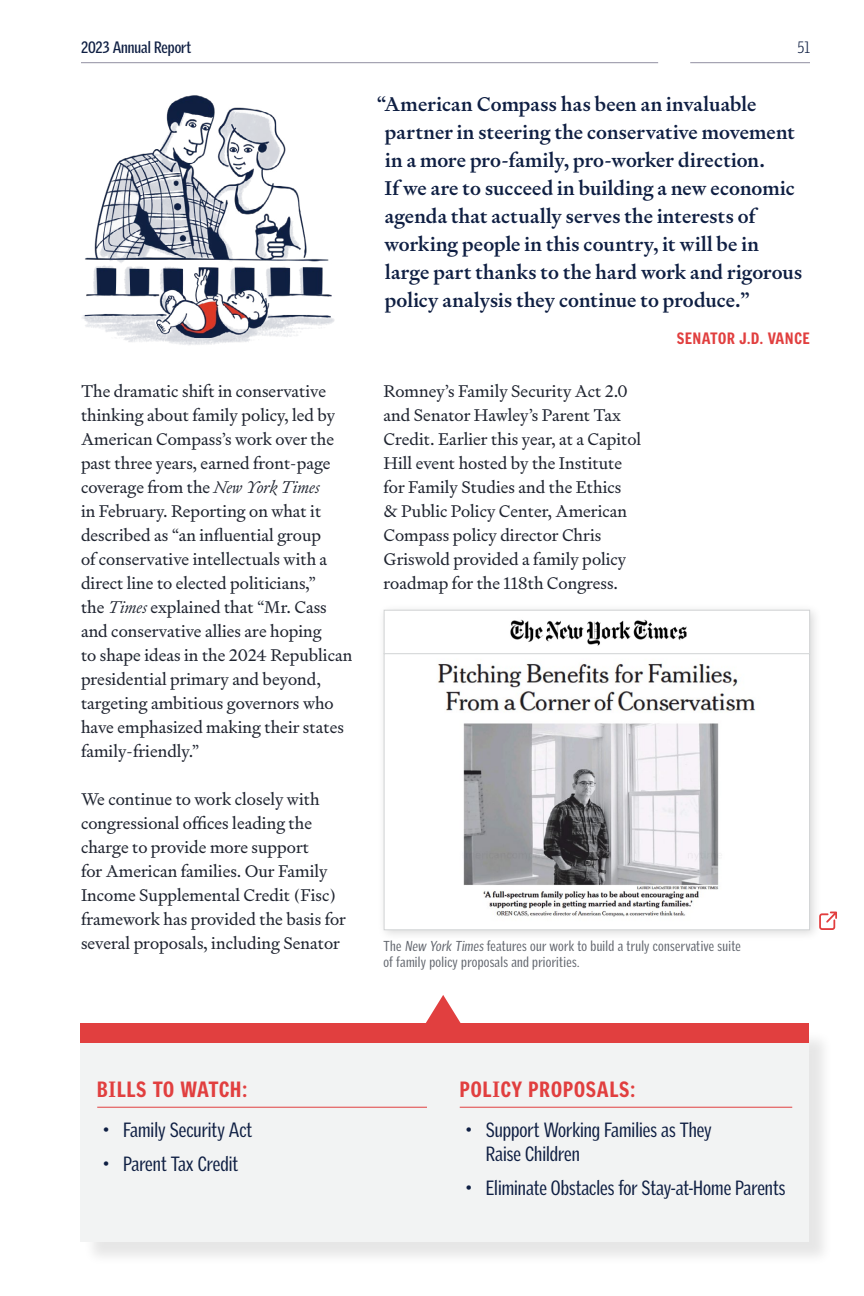
<style>
.page{position:relative;width:864px;height:1296px;background:#fff}
.page>*{position:absolute;margin:0;border:0;box-sizing:border-box;transform-origin:0 0}
.Callout_Header{font:900 21.4px "Griffith Gothic Cond";letter-spacing:.04em;color:#e13f3f}
.Issue_Area_Pull_Quote{font:500 20px/28px "Signifier";letter-spacing:.005em;color:#0f1f43}
.t1{font:20px/24px "Griffith Gothic Cond";color:#0f1f43}
.Body_Copy{font:17px/24px "Signifier";color:#1f2430}
.t2{font:700 16px "Griffith Gothic Cond";color:#0f1f43}
.Quote_Author{font:900 16px "Griffith Gothic Cond";letter-spacing:.05em;color:#e13f3f}
.t3{font:300 16px "Griffith Gothic Cond";color:#0f1f43}
.Photo_caption{font:14px/16px "Griffith Gothic Cond";letter-spacing:.02em;color:#62666e}
.s1{font-weight:300;font-style:italic}
</style>
<div class="page">
<hr style="left:81px;top:62px;width:577px;height:1px;background:#918fa2">
<hr style="left:690px;top:62px;width:120px;height:1px;background:#918fa2">
<img style="left:82px;top:95px;width:253px;height:250px">
<div style="left:83px;top:1030px;width:751px;height:237px;background:#000;opacity:.1"></div>
<div style="left:80px;top:1027px;width:729px;height:215px;background:#f2f3f3"></div>
<div style="left:80px;top:1023px;width:729px;height:20px;background:#e13f3f"></div>
<svg style="left:426px;top:995px;width:35px;height:28px"></svg>
<hr style="left:460px;top:1107px;width:332px;height:1px;background:#e13f3f">
<hr style="left:97px;top:1107px;width:330px;height:1px;background:#e13f3f">
<div style="left:377px;top:603px;width:445px;height:339px;background:#000;opacity:.15"></div>
<div style="left:384px;top:610px;width:426px;height:44px;background:#fff;border:1px solid #d1d3d4"></div>
<img style="left:386px;top:655px;width:422px;height:269px">
<div style="left:384px;top:653px;width:426px;height:277px;border:1px solid #d1d3d4"></div>
<img style="left:510px;top:619px;width:177px;height:27px">
<svg style="left:819px;top:912px;width:18px;height:18px"></svg>
<p class="t2" style="left:81px;top:38px;width:112px">2023 Annual Report</p>
<p class="t3" style="left:798px;top:38px;width:14px">51</p>
<p class="Body_Copy" style="left:81px;top:379px;width:273px">The dramatic shift in conservative thinking about family policy, led by American Compass’s work over the past three years, earned front-page coverage from the <span class="s1">New York Times<br></span>in February. Reporting on what it described as “an influential group<br>of conservative intellectuals with a direct line to elected politicians,”<br>the <span class="s1">Times</span> explained that “Mr. Cass and conservative allies are hoping<br>to shape ideas in the 2024 Republican presidential primary and beyond, targeting ambitious governors who have emphasized making their states family-friendly.”</p>
<p class="Body_Copy" style="left:81px;top:787px;width:267px">We continue to work closely with congressional offices leading the charge to provide more support<br>for American families. Our Family Income Supplemental Credit (Fisc) framework has provided the basis for several proposals, including Senator</p>
<p class="Issue_Area_Pull_Quote" style="left:384px;top:91px;width:420px;text-indent:-8px">“American Compass has been an invaluable partner in steering the conservative movement in a more pro-family, pro-worker direction.<br>If we are to succeed in building a new economic agenda that actually serves the interests of working people in this country, it will be in large part thanks to the hard work and rigorous policy analysis they continue to produce.”</p>
<p class="Quote_Author" style="left:677px;top:329px;width:134px">SENATOR J.D. VANCE</p>
<p class="Body_Copy" style="left:384px;top:379px;width:259px">Romney’s Family Security Act 2.0 and Senator Hawley’s Parent Tax Credit. Earlier this year, at a Capitol Hill event hosted by the Institute for Family Studies and the Ethics<br>&amp; Public Policy Center, American Compass policy director Chris Griswold provided a family policy roadmap for the 118th Congress.</p>
<p class="Photo_caption" style="left:384px;top:938px;width:359px">The New York Times features our work to build a truly conservative suite of family policy proposals and priorities.</p>
<p class="Callout_Header" style="left:97px;top:1076px;width:151px">BILLS TO WATCH:</p>
<p class="t1" style="left:103px;top:1118px;width:151px">• Family Security Act</p>
<p class="t1" style="left:103px;top:1152px;width:137px">• Parent Tax Credit</p>
<p class="Callout_Header" style="left:460px;top:1076px;width:177px">POLICY PROPOSALS:</p>
<p class="t1" style="left:486px;top:1118px;width:228px;text-indent:-20px">• Support Working Families as They<br>Raise Children</p>
<p class="t1" style="left:466px;top:1176px;width:321px">• Eliminate Obstacles for Stay-at-Home Parents</p>
</div>
